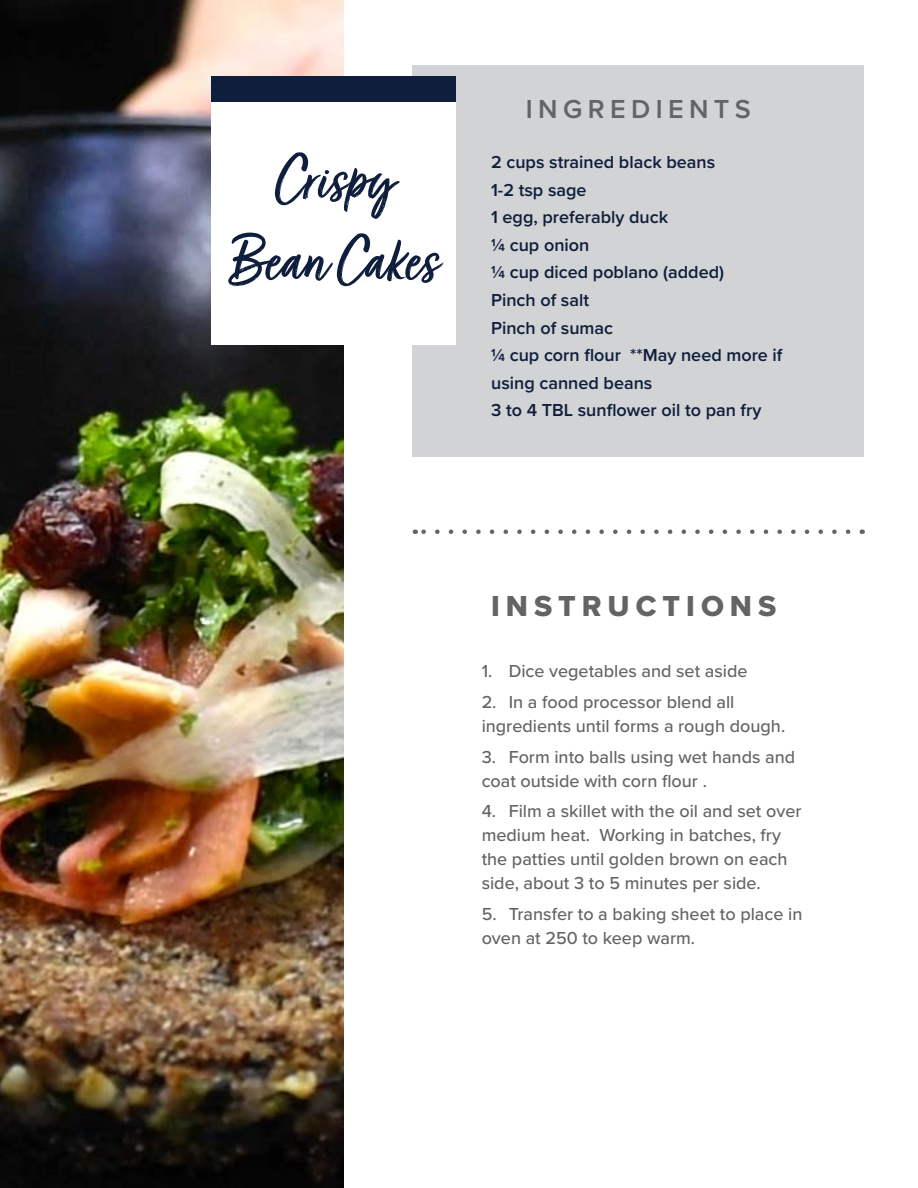
<style>
.page{position:relative;width:918px;height:1188px;background:#fff}
.page>*{position:absolute;margin:0;border:0;box-sizing:border-box;transform-origin:0 0}
.t1{font:70.5px/81px "Turbinado Pro";color:#0f1e3c;text-align:center}
.t2{font:30px "Proxima Nova Extrabld";letter-spacing:.2em;color:#636466}
.t3{font:600 27px "Proxima Nova";letter-spacing:.2em;color:#636466}
.t4{font:500 18px/24px "Proxima Nova";color:#636466}
.t5{font:600 18px/27.6px "Proxima Nova";color:#0f1e3c}
</style>
<div class="page">
<div style="left:413px;top:65px;width:451px;height:391px;background:#d1d3d4"></div>
<img style="left:0;top:0;width:344px;height:1188px">
<div style="left:212px;top:102px;width:244px;height:243px;background:#fff"></div>
<div style="left:212px;top:76px;width:244px;height:26px;background:#0f1e3c"></div>
<svg style="left:422px;top:530px;width:426px;height:4px"></svg>
<h1 class="t1" style="left:230px;top:145px;width:210px">Crispy<br>Bean Cakes</h1>
<h3 class="t3" style="left:526px;top:89px;width:226px">INGREDIENTS</h3>
<p class="t5" style="left:491px;top:148px;width:293px">2 cups strained black beans<br>1-2 tsp sage<br>1 egg, preferably duck<br>¼ cup onion<br>¼ cup diced poblano (added)<br>Pinch of salt<br>Pinch of sumac<br>¼ cup corn flour **May need more if using canned beans<br>3 to 4 TBL sunflower oil to pan fry</p>
<h2 class="t2" style="left:491px;top:584px;width:287px">INSTRUCTIONS</h2>
<p class="t4" style="left:482px;top:658px;width:267px">1. Dice vegetables and set aside</p>
<p class="t4" style="left:482px;top:689px;width:305px">2. In a food processor blend all ingredients until forms a rough dough.</p>
<p class="t4" style="left:482px;top:744px;width:315px">3. Form into balls using wet hands and coat outside with corn flour .</p>
<p class="t4" style="left:482px;top:799px;width:321px">4. Film a skillet with the oil and set over medium heat. Working in batches, fry the patties until golden brown on each side, about 3 to 5 minutes per side.</p>
<p class="t4" style="left:482px;top:901px;width:322px">5. Transfer to a baking sheet to place in oven at 250 to keep warm.</p>
</div>
